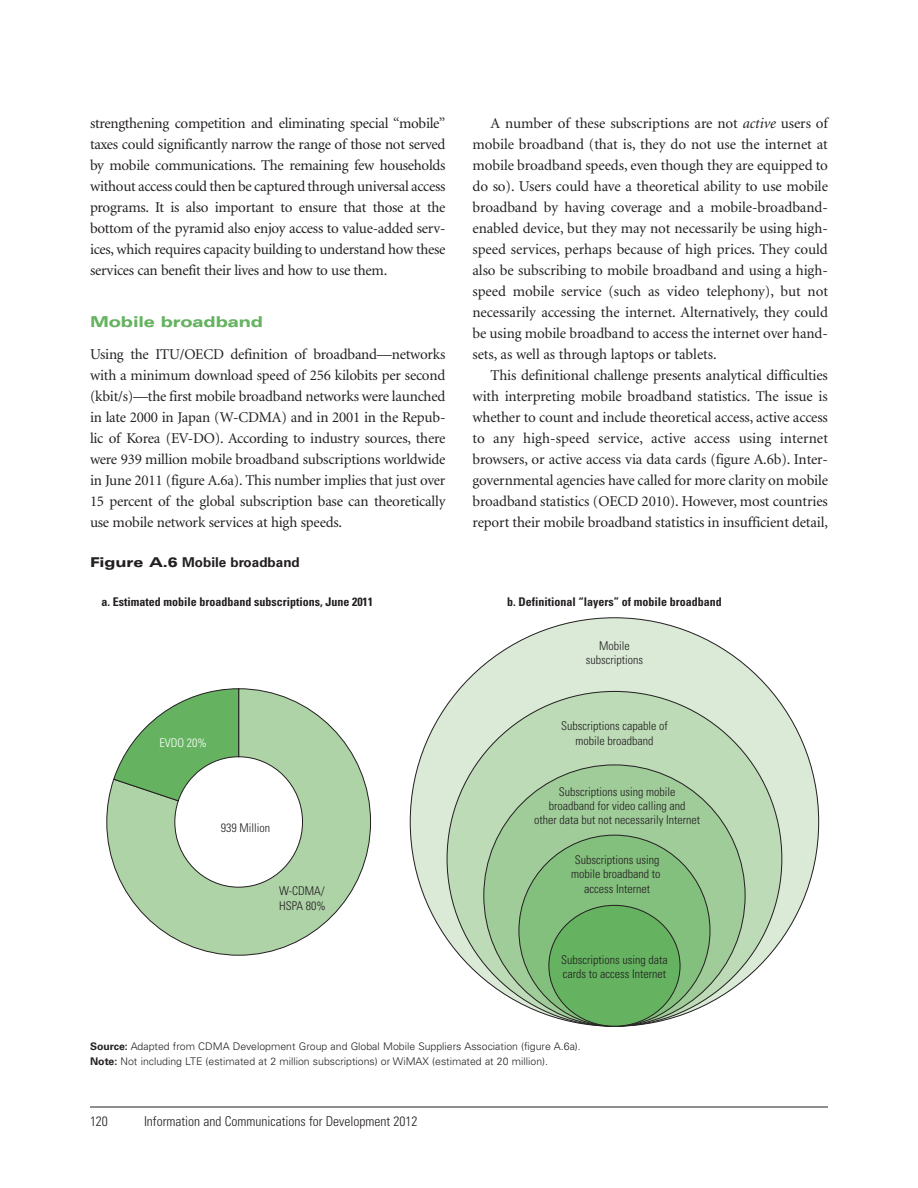
<style>
.page{position:relative;width:918px;height:1188px;background:#fff}
.page>*{position:absolute;margin:0;border:0;box-sizing:border-box;transform-origin:0 0}
.t1{font:15px/21px "Minion";letter-spacing:-.01em;color:#231f20;text-align:justify}
.t2{font:300 condensed 13.5px "Univers";color:#231f20}
.t3{font:700 13.5px "Univers";color:#231f20}
.t4{font:300 condensed 12px/14.4px "Univers";color:#231f20;text-align:center}
.t5{font:700 condensed 12px "Univers";color:#231f20}
.t6{font:300 condensed 12px "Univers";color:#fff}
.t7{font:300 10.5px/15px "Univers";color:#231f20}
.s1{font-family:"Univers";font-weight:900;font-stretch:expanded;color:#65b360}
.s2{font-weight:900;font-stretch:expanded}
.s3{font-style:italic}
.s4{font-weight:700}
</style>
<div class="page">
<hr style="left:90px;top:1107px;width:738px;height:1px;background:#231f20">
<div style="left:410px;top:618px;width:409px;height:408px;background:#daead7;border-radius:50%"></div>
<div style="left:447px;top:691px;width:335px;height:335px;background:#bddbb7;border-radius:50%"></div>
<svg style="left:106px;top:688px;width:265px;height:268px"></svg>
<svg style="left:113px;top:688px;width:126px;height:114px"></svg>
<div style="left:484px;top:765px;width:261px;height:261px;background:#9fcc99;border-radius:50%"></div>
<div style="left:519px;top:835px;width:191px;height:191px;background:#83bf7d;border-radius:50%"></div>
<div style="left:549px;top:905px;width:131px;height:121px;background:#65b360;border-radius:50%"></div>
<p class="t1" style="left:90px;top:113px;width:357px">strengthening competition and eliminating special “mobile” taxes could significantly narrow the range of those not served by mobile communications. The remaining few households without access could then be captured through universal access programs. It is also important to ensure that those at the bottom of the pyramid also enjoy access to value-added serv&shy;ices, which requires capacity building to understand how these services can benefit their lives and how to use them.</p>
<p class="t1" style="left:90px;top:307px;width:357px;line-height:31.5px"><span class="s1">Mobile broadband<br></span>Using the ITU/OECD definition of broadband—networks</p>
<p class="t1" style="left:90px;top:365px;width:357px">with a minimum download speed of 256 kilobits per second (kbit/s)—the first mobile broadband networks were launched in late 2000 in Japan (W-CDMA) and in 2001 in the Repub&shy;lic of Korea (EV-DO). According to industry sources, there were 939 million mobile broadband subscriptions worldwide in June 2011 (figure A.6a). This number implies that just over 15 percent of the global subscription base can theoretically use mobile network services at high speeds.</p>
<p class="t3" style="left:90px;top:557px;width:211px"><span class="s2">Figure A.6</span> Mobile broadband</p>
<p class="t1" style="left:490px;top:113px;width:339px">A number of these subscriptions are not <span class="s3">active</span> users of</p>
<p class="t1" style="left:472px;top:134px;width:357px">mobile broadband (that is, they do not use the internet at</p>
<p class="t1" style="left:472px;top:155px;width:357px">mobile broadband speeds, even though they are equipped to</p>
<p class="t1" style="left:472px;top:176px;width:357px">do so). Users could have a theoretical ability to use mobile</p>
<p class="t1" style="left:472px;top:197px;width:357px">broadband by having coverage and a mobile-broadband-</p>
<p class="t1" style="left:472px;top:218px;width:357px">enabled device, but they may not necessarily be using high-</p>
<p class="t1" style="left:472px;top:239px;width:357px">speed services, perhaps because of high prices. They could</p>
<p class="t1" style="left:472px;top:260px;width:357px">also be subscribing to mobile broadband and using a high-</p>
<p class="t1" style="left:472px;top:281px;width:357px">speed mobile service (such as video telephony), but not</p>
<p class="t1" style="left:472px;top:302px;width:357px">necessarily accessing the internet. Alternatively, they could</p>
<p class="t1" style="left:472px;top:323px;width:357px">be using mobile broadband to access the internet over hand-</p>
<p class="t1" style="left:472px;top:344px;width:246px">sets, as well as through laptops or tablets.</p>
<p class="t1" style="left:490px;top:365px;width:339px">This definitional challenge presents analytical difficulties</p>
<p class="t1" style="left:472px;top:386px;width:357px">with interpreting mobile broadband statistics. The issue is</p>
<p class="t1" style="left:472px;top:407px;width:357px">whether to count and include theoretical access, active access</p>
<p class="t1" style="left:472px;top:428px;width:357px">to any high-speed service, active access using internet</p>
<p class="t1" style="left:472px;top:449px;width:357px">browsers, or active access via data cards (figure A.6b). Inter-</p>
<p class="t1" style="left:472px;top:470px;width:357px">governmental agencies have called for more clarity on mobile</p>
<p class="t1" style="left:472px;top:491px;width:357px">broadband statistics (OECD 2010). However, most countries</p>
<p class="t1" style="left:472px;top:512px;width:357px">report their mobile broadband statistics in insufficient detail,</p>
<p class="t5" style="left:101px;top:597px;width:273px">a. Estimated mobile broadband subscriptions, June 2011</p>
<p class="t5" style="left:507px;top:597px;width:216px">b. Definitional “layers” of mobile broadband</p>
<p class="t6" style="left:160px;top:738px;width:49px">EVDO 20%</p>
<p class="t4" style="left:221px;top:821px;width:51px">939 Million</p>
<p class="t4" style="left:279px;top:885px;width:48px;text-align:left">W-CDMA/<br>HSPA 80%</p>
<p class="t4" style="left:586px;top:640px;width:59px">Mobile subscriptions</p>
<p class="t4" style="left:561px;top:720px;width:108px">Subscriptions capable of mobile broadband</p>
<p class="t4" style="left:534px;top:785px;width:167px">Subscriptions using mobile<br>broadband for video calling and<br>other data but not necessarily Internet</p>
<p class="t4" style="left:571px;top:853px;width:91px">Subscriptions using mobile broadband to access Internet</p>
<p class="t4" style="left:561px;top:954px;width:108px;text-align:left">Subscriptions using data cards to access Internet</p>
<p class="t7" style="left:90px;top:1040px;width:492px"><span class="s4">Source:</span> Adapted from CDMA Development Group and Global Mobile Suppliers Association (figure A.6a).<br><span class="s4">Note:</span> Not including LTE (estimated at 2 million subscriptions) or WiMAX (estimated at 20 million).</p>
<p class="t2" style="left:90px;top:1116px;width:19px">120</p>
<p class="t2" style="left:144px;top:1116px;width:275px">Information and Communications for Development 2012</p>
</div>
